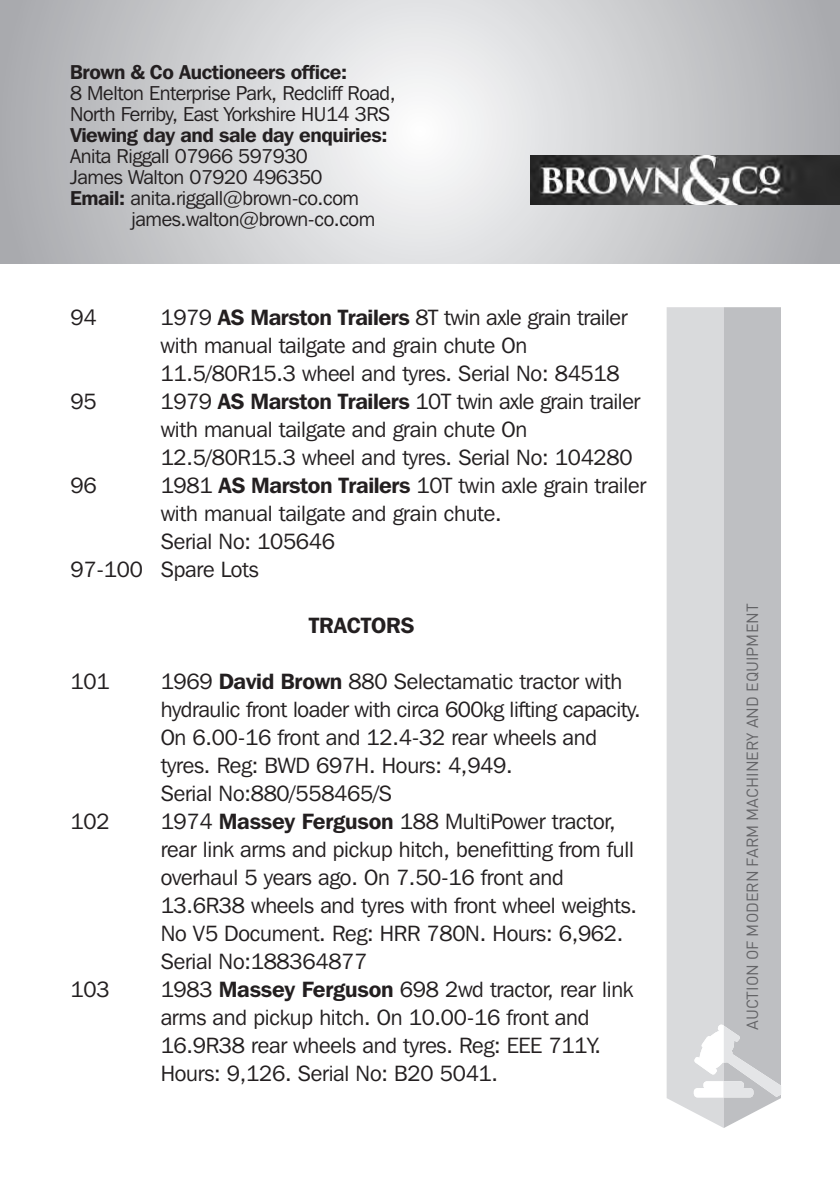
<style>
.page{position:relative;width:840px;height:1191px;background:#fff}
.page>*{position:absolute;margin:0;border:0;box-sizing:border-box;transform-origin:0 0}
.t1{font:22px/28px "Franklin Gothic IT Cby BT";letter-spacing:-.01em;color:#231f20}
.t2{font:600 22px "Franklin Gothic IT Cby BT";letter-spacing:-.01em;color:#231f20}
.t3{font:20px/21px "Franklin Gothic IT Cby BT";letter-spacing:-.02em;color:#231f20}
.t4{font:600 20px "Franklin Gothic IT Cby BT";letter-spacing:-.02em;color:#231f20}
.t5{font:16px "DIN";color:#636366}
.s1{font-weight:600}
</style>
<div class="page">
<div style="left:666px;top:307px;width:57px;height:821px;background:#d9dadc"></div>
<div style="left:723px;top:307px;width:57px;height:821px;background:#bebfc2"></div>
<svg style="left:693px;top:1024px;width:87px;height:73px"></svg>
<img style="left:530px;top:155px;width:309px;height:50px">
<p class="t4" style="left:70px;top:60px;width:278px">Brown &amp; Co Auctioneers office:</p>
<p class="t3" style="left:70px;top:83px;width:327px">8 Melton Enterprise Park, Redcliff Road,<br>North Ferriby, East Yorkshire HU14 3RS</p>
<p class="t4" style="left:70px;top:123px;width:319px">Viewing day and sale day enquiries:</p>
<p class="t3" style="left:70px;top:146px;width:239px">Anita Riggall 07966 597930</p>
<p class="t3" style="left:70px;top:167px;width:254px">James Walton 07920 496350</p>
<p class="t3" style="left:70px;top:188px;width:290px"><span class="s1">Email:</span> anita.riggall@brown-co.com</p>
<p class="t3" style="left:131px;top:209px;width:245px">james.walton@brown-co.com</p>
<p class="t1" style="left:70px;top:303px;width:28px">94</p>
<p class="t1" style="left:160px;top:303px;width:468px">1979 <span class="s1">AS Marston Trailers</span> 8T twin axle grain trailer with manual tailgate and grain chute On<br>11.5/80R15.3 wheel and tyres. Serial No: 84518</p>
<p class="t1" style="left:70px;top:387px;width:28px">95</p>
<p class="t1" style="left:160px;top:387px;width:481px">1979 <span class="s1">AS Marston Trailers</span> 10T twin axle grain trailer with manual tailgate and grain chute On<br>12.5/80R15.3 wheel and tyres. Serial No: 104280</p>
<p class="t1" style="left:71px;top:471px;width:28px">96</p>
<p class="t1" style="left:161px;top:471px;width:487px">1981 <span class="s1">AS Marston Trailers</span> 10T twin axle grain trailer</p>
<p class="t1" style="left:161px;top:499px;width:342px">with manual tailgate and grain chute.</p>
<p class="t1" style="left:161px;top:527px;width:176px">Serial No: 105646</p>
<p class="t1" style="left:71px;top:555px;width:189px">97-100 Spare Lots</p>
<p class="t2" style="left:309px;top:611px;width:107px">TRACTORS</p>
<p class="t1" style="left:71px;top:667px;width:40px">101</p>
<p class="t1" style="left:161px;top:667px;width:481px">1969 <span class="s1">David Brown</span> 880 Selectamatic tractor with hydraulic front loader with circa 600kg lifting capacity.<br>On 6.00-16 front and 12.4-32 rear wheels and tyres. Reg: BWD 697H. Hours: 4,949.<br>Serial No:880/558465/S</p>
<p class="t1" style="left:71px;top:807px;width:40px">102</p>
<p class="t1" style="left:161px;top:807px;width:477px">1974 <span class="s1">Massey Ferguson</span> 188 MultiPower tractor, rear link arms and pickup hitch, benefitting from full overhaul 5 years ago. On 7.50-16 front and 13.6R38 wheels and tyres with front wheel weights.<br>No V5 Document. Reg: HRR 780N. Hours: 6,962.<br>Serial No:188364877</p>
<p class="t1" style="left:71px;top:975px;width:40px">103</p>
<p class="t1" style="left:161px;top:975px;width:474px">1983 <span class="s1">Massey Ferguson</span> 698 2wd tractor, rear link arms and pickup hitch. On 10.00-16 front and 16.9R38 rear wheels and tyres. Reg: EEE 711Y.<br>Hours: 9,126. Serial No: B20 5041.</p>
<p class="t5" style="left:741px;top:1030px;width:428px;rotate:-90deg">AUCTION OF MODERN FARM MACHINERY AND EQUIPMENT</p>
</div>
